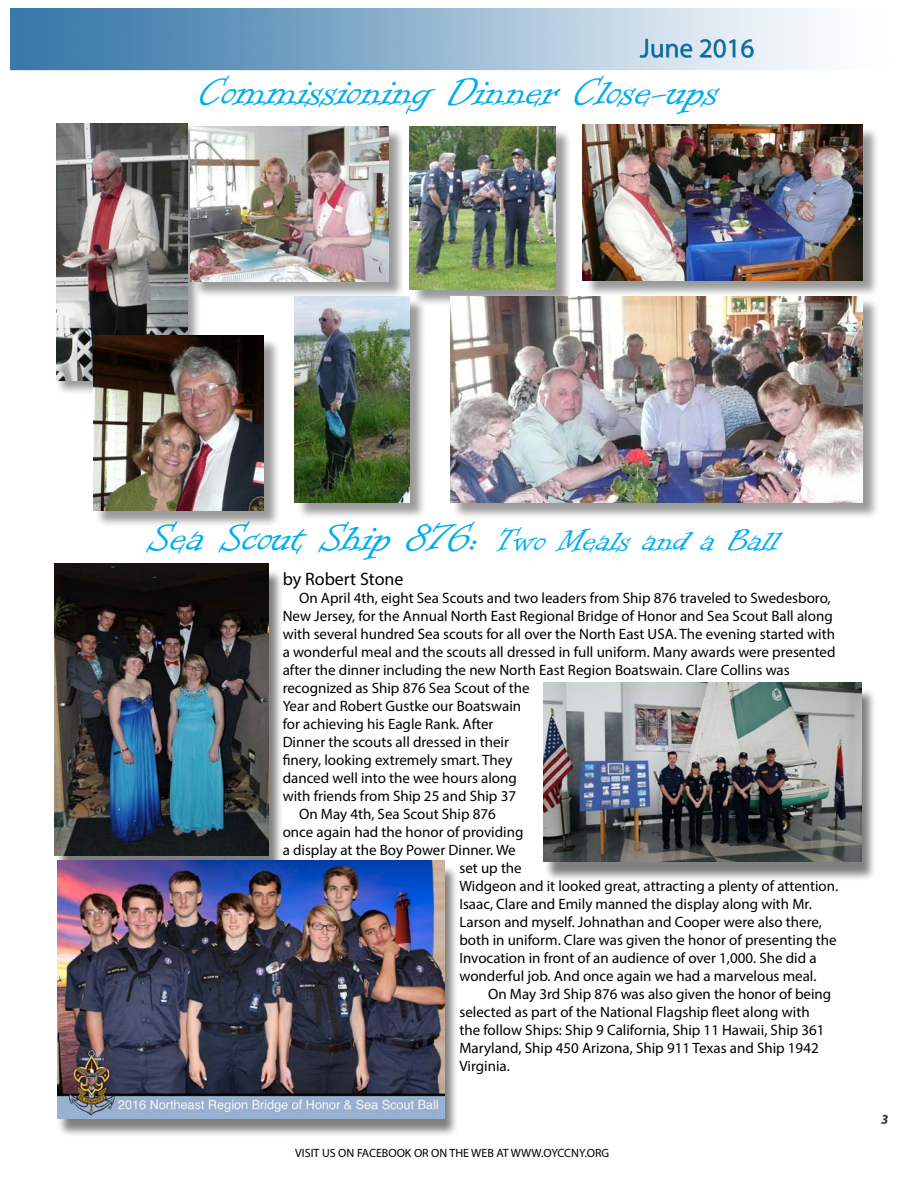
<style>
.page{position:relative;width:918px;height:1188px;background:#fff}
.page>*{position:absolute;margin:0;border:0;box-sizing:border-box;transform-origin:0 0}
.t1{font:45px "Informal Roman";color:#00aeef}
.t2{font:27px "Myriad Pro";color:#006eaa}
.t3{font:18px "Myriad Pro";color:#000}
.t4{font:15px "Myriad Pro";color:#000}
.t5{font:12px "Myriad Pro";color:#000}
.s1{font-size:36px}
</style>
<div class="page">
<img style="left:10px;top:8px;width:878px;height:1117px">
<div style="left:58px;top:517px;width:810px;height:50px;background:#fff"></div>
<div style="left:54px;top:71px;width:810px;height:66px;background:#fff"></div>
<div style="left:640px;top:39px;width:114px;height:18px;background:#000;opacity:.44"></div>
<div style="left:544px;top:688px;width:333px;height:193px;background:#000;opacity:.5"></div>
<img style="left:544px;top:682px;width:318px;height:179px">
<div style="left:54px;top:569px;width:230px;height:307px;background:#000;opacity:.5"></div>
<img style="left:55px;top:564px;width:214px;height:291px">
<div style="left:57px;top:865px;width:402px;height:273px;background:#000;opacity:.5"></div>
<img style="left:58px;top:861px;width:387px;height:257px">
<div style="left:55px;top:122px;width:146px;height:273px;background:#000;opacity:.4"></div>
<img style="left:56px;top:123px;width:131px;height:258px">
<div style="left:296px;top:298px;width:131px;height:222px;background:#000;opacity:.4"></div>
<img style="left:295px;top:296px;width:114px;height:206px">
<div style="left:193px;top:128px;width:212px;height:171px;background:#000;opacity:.4"></div>
<img style="left:191px;top:126px;width:197px;height:156px">
<div style="left:412px;top:128px;width:161px;height:178px;background:#000;opacity:.4"></div>
<img style="left:410px;top:127px;width:145px;height:162px">
<div style="left:585px;top:127px;width:295px;height:170px;background:#000;opacity:.4"></div>
<img style="left:583px;top:125px;width:280px;height:155px">
<div style="left:452px;top:298px;width:428px;height:222px;background:#000;opacity:.4"></div>
<img style="left:450px;top:296px;width:413px;height:206px">
<div style="left:95px;top:338px;width:186px;height:190px;background:#000;opacity:.4"></div>
<img style="left:93px;top:336px;width:170px;height:175px">
<h2 class="t2" style="left:640px;top:31px;width:116px">June 2016</h2>
<h1 class="t1" style="left:199px;top:68px;width:522px">Commissioning Dinner Close-ups</h1>
<h1 class="t1" style="left:148px;top:513px;width:633px">Sea Scout Ship 876: <span class="s1">Two Meals and a Ball</span></h1>
<p class="t3" style="left:283px;top:568px;width:122px">by Robert Stone</p>
<p class="t4" style="left:299px;top:588px;width:533px">On April 4th, eight Sea Scouts and two leaders from Ship 876 traveled to Swedesboro,</p>
<p class="t4" style="left:283px;top:606px;width:552px">New Jersey, for the Annual North East Regional Bridge of Honor and Sea Scout Ball along</p>
<p class="t4" style="left:283px;top:624px;width:554px">with several hundred Sea scouts for all over the North East USA. The evening started with</p>
<p class="t4" style="left:283px;top:642px;width:554px">a wonderful meal and the scouts all dressed in full uniform. Many awards were presented</p>
<p class="t4" style="left:283px;top:660px;width:509px">after the dinner including the new North East Region Boatswain. Clare Collins was</p>
<p class="t4" style="left:283px;top:678px;width:249px">recognized as Ship 876 Sea Scout of the</p>
<p class="t4" style="left:283px;top:696px;width:240px">Year and Robert Gustke our Boatswain</p>
<p class="t4" style="left:283px;top:714px;width:212px">for achieving his Eagle Rank. After</p>
<p class="t4" style="left:283px;top:732px;width:228px">Dinner the scouts all dressed in their</p>
<p class="t4" style="left:283px;top:750px;width:231px">finery, looking extremely smart. They</p>
<p class="t4" style="left:283px;top:768px;width:236px">danced well into the wee hours along</p>
<p class="t4" style="left:283px;top:786px;width:235px">with friends from Ship 25 and Ship 37</p>
<p class="t4" style="left:299px;top:804px;width:198px">On May 4th, Sea Scout Ship 876</p>
<p class="t4" style="left:283px;top:822px;width:242px">once again had the honor of providing</p>
<p class="t4" style="left:283px;top:840px;width:235px">a display at the Boy Power Dinner. We</p>
<p class="t4" style="left:459px;top:858px;width:64px">set up the</p>
<p class="t4" style="left:459px;top:876px;width:380px">Widgeon and it looked great, attracting a plenty of attention.</p>
<p class="t4" style="left:459px;top:894px;width:354px">Isaac, Clare and Emily manned the display along with Mr.</p>
<p class="t4" style="left:459px;top:912px;width:364px">Larson and myself. Johnathan and Cooper were also there,</p>
<p class="t4" style="left:459px;top:930px;width:379px">both in uniform. Clare was given the honor of presenting the</p>
<p class="t4" style="left:459px;top:948px;width:359px">Invocation in front of an audience of over 1,000. She did a</p>
<p class="t4" style="left:459px;top:966px;width:359px">wonderful job. And once again we had a marvelous meal.</p>
<p class="t4" style="left:488px;top:984px;width:345px">On May 3rd Ship 876 was also given the honor of being</p>
<p class="t4" style="left:459px;top:1002px;width:352px">selected as part of the National Flagship fleet along with</p>
<p class="t4" style="left:459px;top:1020px;width:367px">the follow Ships: Ship 9 California, Ship 11 Hawaii, Ship 361</p>
<p class="t4" style="left:459px;top:1038px;width:361px">Maryland, Ship 450 Arizona, Ship 911 Texas and Ship 1942</p>
<p class="t4" style="left:459px;top:1056px;width:52px">Virginia.</p>
<p class="t5" style="left:295px;top:1146px;width:316px">VISIT US ON FACEBOOK OR ON THE WEB AT WWW.OYCCNY.ORG</p>
</div>
